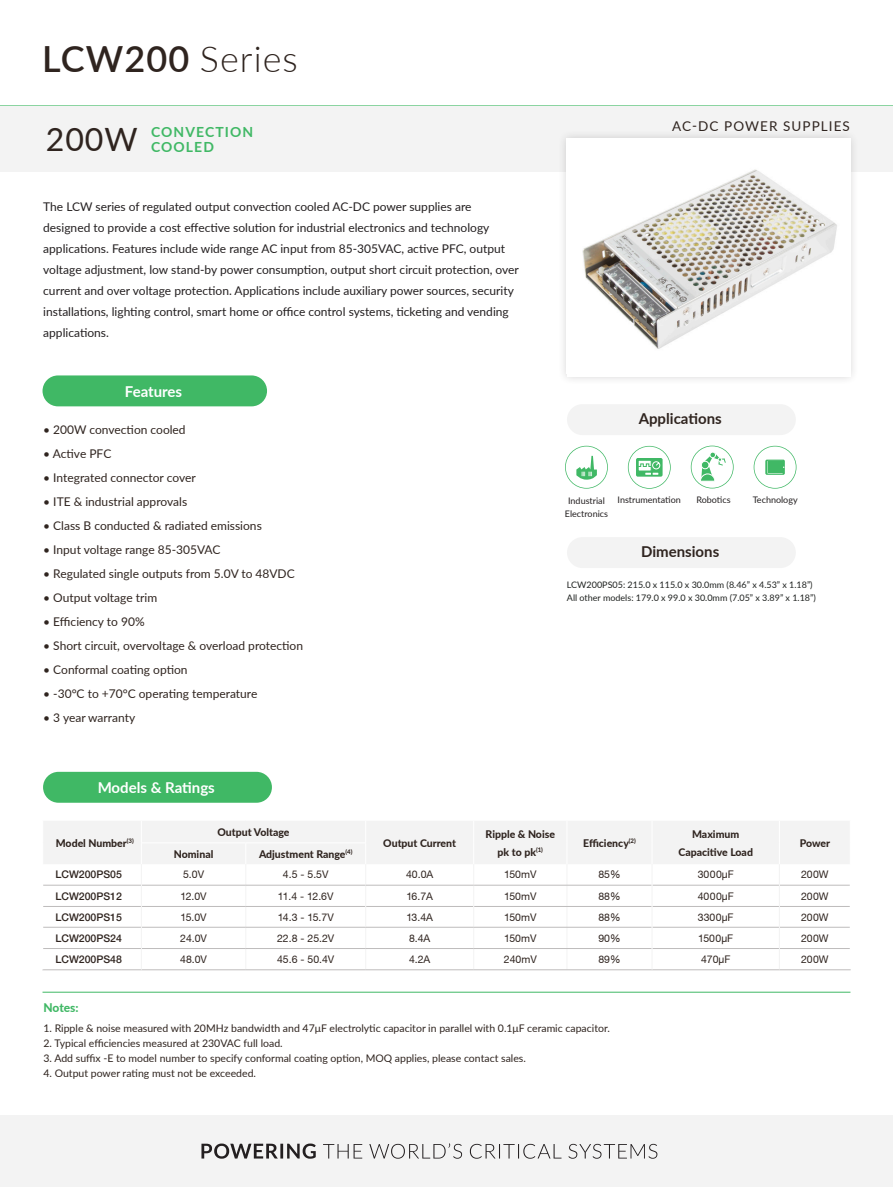
<style>
.page{position:relative;width:893px;height:1187px;background:#fff}
.page>*{position:absolute;margin:0;border:0;box-sizing:border-box;transform-origin:0 0}
.t1{font:600 36px "Lato";letter-spacing:.03em;color:#2f241f}
.t2{font:32.1px "Lato";color:#2f241f}
.t3{font:700 15px "Lato";color:#2f241f}
.t4{font:700 15px "Lato";color:#fff}
.t5{font:700 13.95px "Lato";letter-spacing:.08em;color:#40b865}
.t6{font:13.5px "Lato";letter-spacing:.08em;color:#2f241f}
.t7{font:12px/21px "Lato";color:#231f20}
.t8{font:12px "Lato";color:#2f241f}
.t9{font:800 12px "Lato";letter-spacing:-.005em;color:#40b865}
.t10{font:10.5px "Lato";color:#2f241f}
.t11{font:10.5px "Helvetica Neue CE";color:#2f241f}
.t12{font:800 10.5px/18px "Lato";color:#2f241f;text-align:center}
.t13{font:500 10.5px "Helvetica Neue LT";color:#2f241f}
.t14{font:9px "Lato";color:#1f2220}
.t15{font:9px/13.5px "Lato";color:#231f20;text-align:center}
.s1{font-weight:300}
</style>
<div class="page">
<hr style="left:0;top:105px;width:893px;height:1px;background:#40b865">
<div style="left:0;top:106px;width:893px;height:66px;background:#f3f3f3"></div>
<div style="left:567px;top:537px;width:229px;height:31px;background:#f3f3f3;border-radius:15px"></div>
<div style="left:0;top:1114px;width:893px;height:71px;background:#f3f3f3"></div>
<div style="left:558px;top:129px;width:301px;height:256px;background:#231f20;opacity:.2"></div>
<img style="left:567px;top:138px;width:283px;height:235px">
<div style="left:567px;top:404px;width:229px;height:31px;background:#f3f3f3;border-radius:15px"></div>
<div style="left:43px;top:771px;width:229px;height:31px;background:#40b865;border-radius:15px"></div>
<hr style="left:42px;top:969px;width:99px;height:1px;background:#bebcbc">
<hr style="left:141px;top:969px;width:105px;height:1px;background:#bebcbc">
<hr style="left:246px;top:969px;width:120px;height:1px;background:#bebcbc">
<hr style="left:366px;top:969px;width:108px;height:1px;background:#bebcbc">
<hr style="left:474px;top:969px;width:93px;height:1px;background:#bebcbc">
<hr style="left:567px;top:969px;width:85px;height:1px;background:#bebcbc">
<hr style="left:652px;top:969px;width:127px;height:1px;background:#bebcbc">
<hr style="left:779px;top:969px;width:72px;height:1px;background:#bebcbc">
<svg style="left:43px;top:821px;width:807px;height:148px"></svg>
<hr style="left:366px;top:884px;width:108px;height:1px;background:#bebcbc">
<hr style="left:43px;top:991px;width:807px;height:1px;background:#40b865">
<div style="left:43px;top:375px;width:224px;height:31px;background:#40b865;border-radius:15px"></div>
<svg style="left:565px;top:446px;width:43px;height:42px"></svg>
<svg style="left:628px;top:446px;width:43px;height:42px"></svg>
<svg style="left:754px;top:446px;width:42px;height:42px"></svg>
<div style="left:768px;top:461px;width:14px;height:12px;background:#40b865"></div>
<svg style="left:691px;top:445px;width:43px;height:43px"></svg>
<svg style="left:201px;top:1143px;width:456px;height:15px"></svg>
<p class="t1" style="left:42px;top:32px;width:257px">LCW200 <span class="s1">Series</span></p>
<p class="t2" style="left:46px;top:116px;width:93px">200W</p>
<p class="t5" style="left:151px;top:121px;width:104px">CONVECTION</p>
<p class="t5" style="left:151px;top:137px;width:64px">COOLED</p>
<p class="t7" style="left:43px;top:196px;width:477px">The LCW series of regulated output convection cooled AC-DC power supplies are designed to provide a cost effective solution for industrial electronics and technology applications. Features include wide range AC input from 85-305VAC, active PFC, output voltage adjustment, low stand-by power consumption, output short circuit protection, over current and over voltage protection. Applications include auxiliary power sources, security installations, lighting control, smart home or office control systems, ticketing and vending applications.</p>
<p class="t4" style="left:125px;top:380px;width:59px">Features</p>
<p class="t8" style="left:43px;top:421px;width:144px">• 200W convection cooled</p>
<p class="t8" style="left:43px;top:445px;width:70px">• Active PFC</p>
<p class="t8" style="left:43px;top:469px;width:154px">• Integrated connector cover</p>
<p class="t8" style="left:43px;top:493px;width:145px">• ITE &amp; industrial approvals</p>
<p class="t8" style="left:43px;top:517px;width:220px">• Class B conducted &amp; radiated emissions</p>
<p class="t8" style="left:43px;top:541px;width:179px">• Input voltage range 85-305VAC</p>
<p class="t8" style="left:43px;top:565px;width:253px">• Regulated single outputs from 5.0V to 48VDC</p>
<p class="t8" style="left:43px;top:589px;width:115px">• Output voltage trim</p>
<p class="t8" style="left:43px;top:613px;width:103px">• Efficiency to 90%</p>
<p class="t8" style="left:43px;top:637px;width:261px">• Short circuit, overvoltage &amp; overload protection</p>
<p class="t8" style="left:43px;top:661px;width:146px">• Conformal coating option</p>
<p class="t8" style="left:43px;top:685px;width:216px">• -30°C to +70°C operating temperature</p>
<p class="t8" style="left:43px;top:709px;width:94px">• 3 year warranty</p>
<p class="t4" style="left:98px;top:776px;width:119px">Models &amp; Ratings</p>
<p class="t6" style="left:672px;top:116px;width:179px">AC-DC POWER SUPPLIES</p>
<p class="t3" style="left:639px;top:407px;width:85px">Applications</p>
<p class="t15" style="left:565px;top:493px;width:45px">Industrial<br>Electronics</p>
<p class="t15" style="left:618px;top:493px;width:65px">Instrumentation</p>
<p class="t15" style="left:696px;top:493px;width:36px">Robotics</p>
<p class="t15" style="left:753px;top:493px;width:46px">Technology</p>
<p class="t3" style="left:641px;top:540px;width:80px">Dimensions</p>
<p class="t14" style="left:567px;top:578px;width:247px">LCW200PS05: 215.0 x 115.0 x 30.0mm (8.46” x 4.53” x 1.18”)</p>
<p class="t14" style="left:567px;top:591px;width:250px">All other models: 179.0 x 99.0 x 30.0mm (7.05” x 3.89” x 1.18”)</p>
<p class="t12" style="left:56px;top:833px;width:80px">Model Number<sup>(3)</sup></p>
<p class="t12" style="left:217px;top:822px;width:74px">Output Voltage</p>
<p class="t12" style="left:174px;top:844px;width:41px">Nominal</p>
<p class="t12" style="left:259px;top:844px;width:95px">Adjustment Range<sup>(4)</sup></p>
<p class="t12" style="left:383px;top:833px;width:74px">Output Current</p>
<p class="t12" style="left:486px;top:824px;width:71px">Ripple &amp; Noise pk to pk<sup>(1)</sup></p>
<p class="t12" style="left:583px;top:833px;width:54px">Efficiency<sup>(2)</sup></p>
<p class="t12" style="left:678px;top:824px;width:76px">Maximum<br>Capacitive Load</p>
<p class="t12" style="left:800px;top:833px;width:32px">Power</p>
<p class="t13" style="left:55px;top:868px;width:68px">LCW200PS05</p>
<p class="t11" style="left:183px;top:868px;width:23px">5.0V</p>
<p class="t11" style="left:283px;top:868px;width:47px">4.5 - 5.5V</p>
<p class="t11" style="left:406px;top:868px;width:29px">40.0A</p>
<p class="t11" style="left:504px;top:868px;width:34px">150mV</p>
<p class="t11" style="left:598px;top:868px;width:24px">85%</p>
<p class="t11" style="left:698px;top:868px;width:38px">3000μF</p>
<p class="t11" style="left:801px;top:868px;width:29px">200W</p>
<p class="t13" style="left:55px;top:889px;width:68px">LCW200PS12</p>
<p class="t11" style="left:180px;top:889px;width:28px">12.0V</p>
<p class="t11" style="left:278px;top:889px;width:57px">11.4 - 12.6V</p>
<p class="t11" style="left:406px;top:889px;width:28px">16.7A</p>
<p class="t11" style="left:504px;top:889px;width:34px">150mV</p>
<p class="t11" style="left:598px;top:889px;width:24px">88%</p>
<p class="t11" style="left:698px;top:889px;width:38px">4000μF</p>
<p class="t11" style="left:801px;top:889px;width:29px">200W</p>
<p class="t13" style="left:55px;top:910px;width:68px">LCW200PS15</p>
<p class="t11" style="left:180px;top:910px;width:28px">15.0V</p>
<p class="t11" style="left:278px;top:910px;width:58px">14.3 - 15.7V</p>
<p class="t11" style="left:406px;top:910px;width:28px">13.4A</p>
<p class="t11" style="left:504px;top:910px;width:34px">150mV</p>
<p class="t11" style="left:598px;top:910px;width:24px">88%</p>
<p class="t11" style="left:698px;top:910px;width:37px">3300μF</p>
<p class="t11" style="left:801px;top:910px;width:29px">200W</p>
<p class="t13" style="left:55px;top:931px;width:68px">LCW200PS24</p>
<p class="t11" style="left:180px;top:931px;width:28px">24.0V</p>
<p class="t11" style="left:277px;top:931px;width:59px">22.8 - 25.2V</p>
<p class="t11" style="left:409px;top:931px;width:23px">8.4A</p>
<p class="t11" style="left:504px;top:931px;width:34px">150mV</p>
<p class="t11" style="left:598px;top:931px;width:24px">90%</p>
<p class="t11" style="left:698px;top:931px;width:37px">1500μF</p>
<p class="t11" style="left:801px;top:931px;width:29px">200W</p>
<p class="t13" style="left:55px;top:952px;width:68px">LCW200PS48</p>
<p class="t11" style="left:180px;top:952px;width:28px">48.0V</p>
<p class="t11" style="left:277px;top:952px;width:59px">45.6 - 50.4V</p>
<p class="t11" style="left:409px;top:952px;width:23px">4.2A</p>
<p class="t11" style="left:504px;top:952px;width:34px">240mV</p>
<p class="t11" style="left:598px;top:952px;width:24px">89%</p>
<p class="t11" style="left:701px;top:952px;width:31px">470μF</p>
<p class="t11" style="left:801px;top:952px;width:29px">200W</p>
<p class="t9" style="left:43px;top:998px;width:37px">Notes:</p>
<p class="t10" style="left:43px;top:1020px;width:568px">1. Ripple &amp; noise measured with 20MHz bandwidth and 47μF electrolytic capacitor in parallel with 0.1μF ceramic capacitor.</p>
<p class="t10" style="left:43px;top:1035px;width:241px">2. Typical efficiencies measured at 230VAC full load.</p>
<p class="t10" style="left:43px;top:1050px;width:484px">3. Add suffix -E to model number to specify conformal coating option, MOQ applies, please contact sales.</p>
<p class="t10" style="left:43px;top:1065px;width:214px">4. Output power rating must not be exceeded.</p>
</div>
